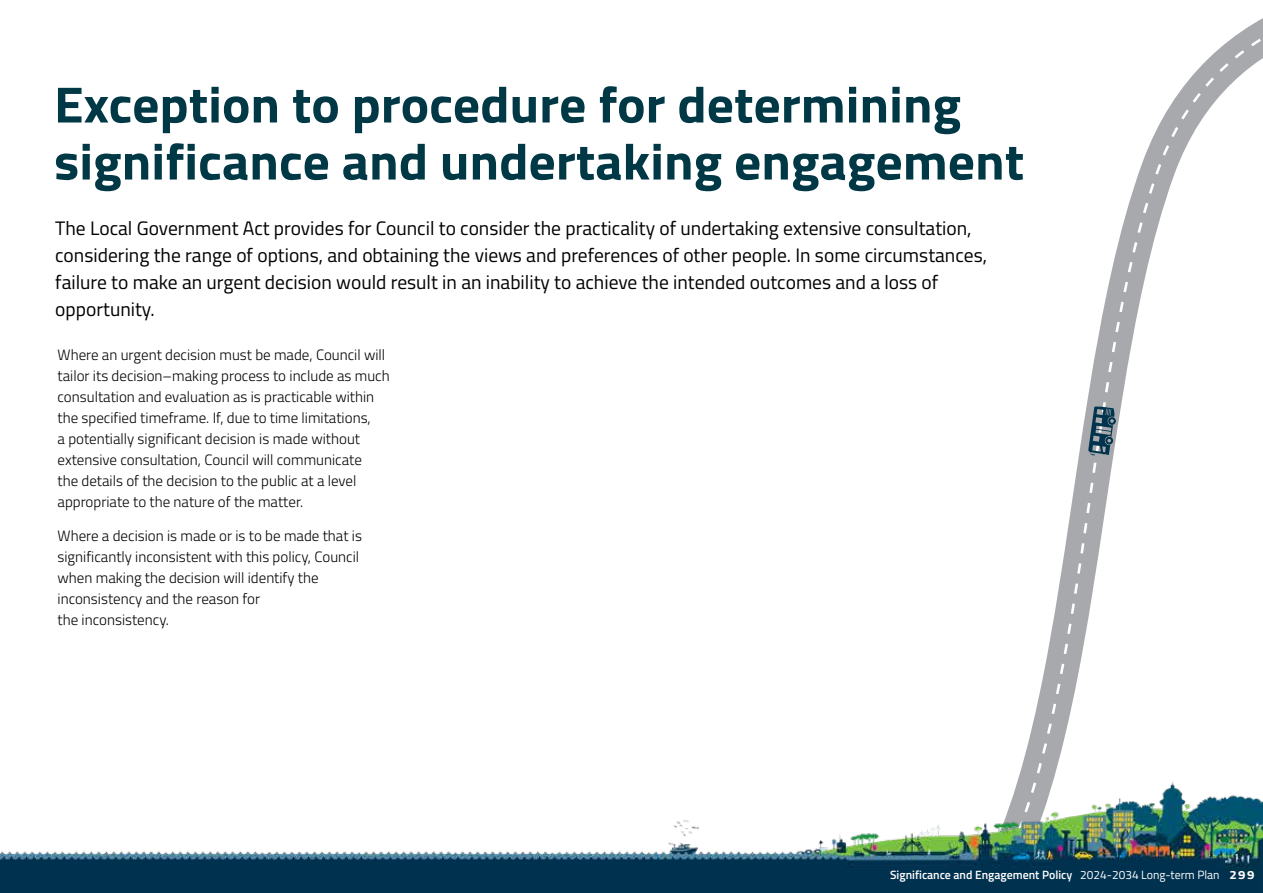
<style>
.page{position:relative;width:1263px;height:893px;background:#fff}
.page>*{position:absolute;margin:0;border:0;box-sizing:border-box;transform-origin:0 0}
.t1{font:700 51px/57px "Titillium";color:#003846;scale:1.05 1}
.t2{font:19.5px/27px "Titillium";color:#000}
.t3{font:300 15px/21px "Titillium";color:#000}
.t4{font:600 12px "Titillium";color:#fff}
.s1{font-weight:400}
.s2{font-weight:700}
</style>
<div class="page">
<svg style="left:1206px;top:18px;width:57px;height:43px"></svg>
<svg style="left:1019px;top:61px;width:240px;height:714px"></svg>
<img style="left:0;top:775px;width:1263px;height:118px">
<svg style="left:1088px;top:407px;width:28px;height:48px"></svg>
<h1 class="t1" style="left:54px;top:74px;width:925px">Exception to procedure for determining significance and undertaking engagement</h1>
<p class="t2" style="left:55px;top:213px;width:933px">The Local Government Act provides for Council to consider the practicality of undertaking extensive consultation, considering the range of options, and obtaining the views and preferences of other people. In some circumstances, failure to make an urgent decision would result in an inability to achieve the intended outcomes and a loss of opportunity.</p>
<p class="t3" style="left:58px;top:343px;width:334px">Where an urgent decision must be made, Council will tailor its decision–making process to include as much consultation and evaluation as is practicable within the specified timeframe. If, due to time limitations,<br>a potentially significant decision is made without extensive consultation, Council will communicate<br>the details of the decision to the public at a level appropriate to the nature of the matter.</p>
<p class="t3" style="left:58px;top:524px;width:306px">Where a decision is made or is to be made that is significantly inconsistent with this policy, Council when making the decision will identify the inconsistency and the reason for<br>the inconsistency.</p>
<p class="t4" style="left:890px;top:866px;width:366px">Significance and Engagement Policy <span class="s1">2024-2034 Long-term Plan</span> <span class="s2">299</span></p>
</div>
